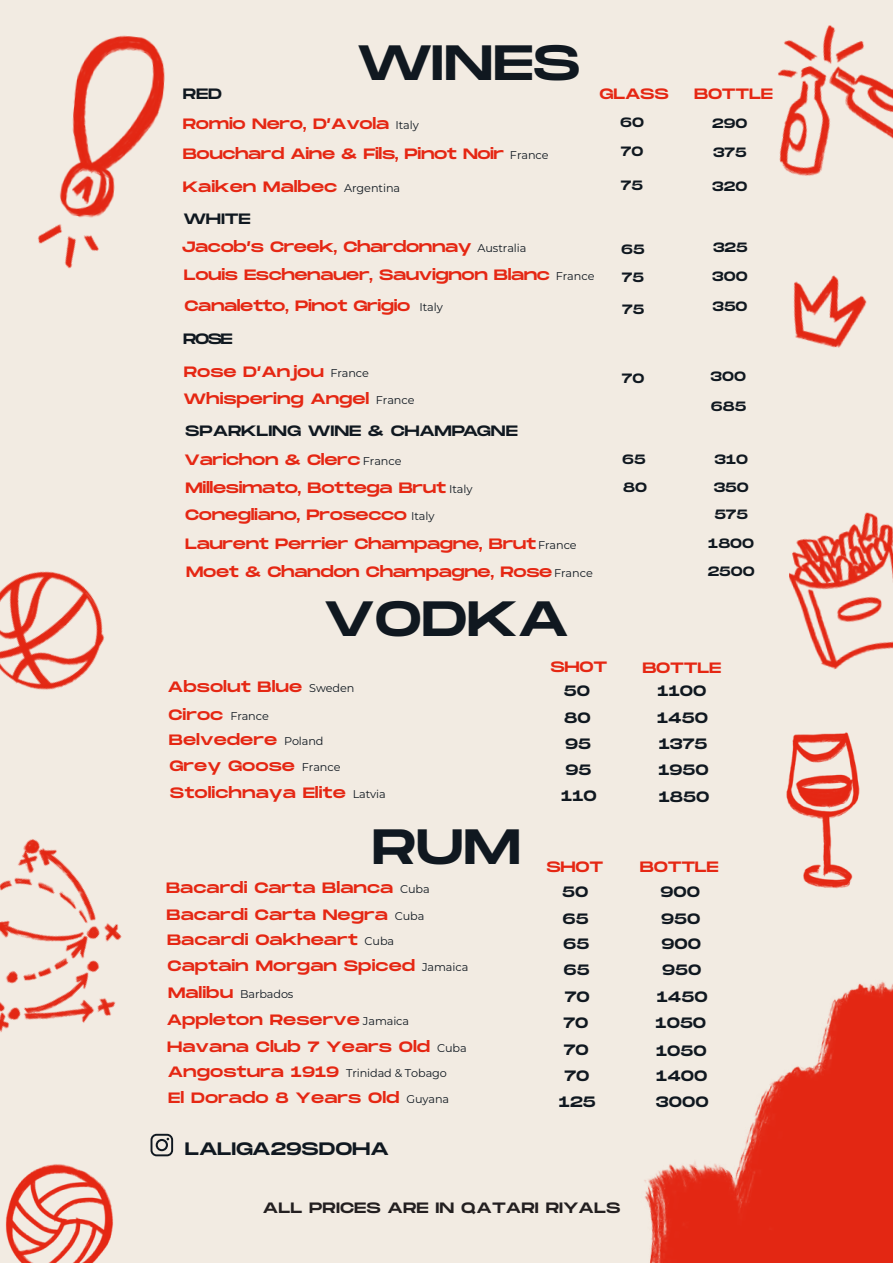
<style>
.page{position:relative;width:893px;height:1263px;background:#f2ebe2}
.page>*{position:absolute;margin:0;border:0;box-sizing:border-box;transform-origin:0 0}
.t1{font:49.5px "Monument Extended";letter-spacing:-.01em;color:#101820}
.t2{font:18px "Monument Extended";letter-spacing:-.01em;color:#101820}
.t3{font:15px/27.2px "Monument Extended";letter-spacing:-.02em;color:#e52713}
.t4{font:15px "Monument Extended";color:#e52713}
.t5{font:15px "Monument Extended";color:#101820}
.t6{font:15px "Monument Extended";color:#231f20}
.t7{font:13.5px/28.5px "Monument Extended";color:#101820}
.t8{font:11.25px "Montserrat";letter-spacing:-.005em;color:#101820}
.s1{font-family:"Montserrat";font-size:11.25px;color:#101820}
.s2{font-family:"Monument Extended";font-size:15px;color:#e52713}
</style>
<div class="page">
<img style="left:64px;top:244px;width:35px;height:25px">
<img style="left:37px;top:35px;width:128px;height:209px">
<img style="left:5px;top:1164px;width:108px;height:99px">
<img style="left:12px;top:839px;width:110px;height:184px">
<img style="left:778px;top:25px;width:115px;height:151px">
<img style="left:644px;top:813px;width:249px;height:450px">
<img style="left:793px;top:275px;width:74px;height:73px">
<svg style="left:151px;top:1134px;width:22px;height:22px"></svg>
<img style="left:1px;top:520px;width:892px;height:293px">
<div style="left:117px;top:487px;width:672px;height:261px;background:#f2ebe2"></div>
<img style="left:0;top:590px;width:12px;height:625px">
<p class="t5" style="left:183px;top:83px;width:41px">RED</p>
<h1 class="t1" style="left:357px;top:27px;width:225px">WINES</h1>
<p class="t3" style="left:183px;top:110px;width:208px">Romio Nero, D’Avola</p>
<p class="t8" style="left:395px;top:117px;width:25px">Italy</p>
<p class="t3" style="left:183px;top:140px;width:367px">Bouchard Aine &amp; Fils, Pinot Noir <span class="s1">France</span></p>
<p class="t4" style="left:183px;top:176px;width:156px">Kaiken Malbec</p>
<p class="t8" style="left:344px;top:180px;width:58px">Argentina</p>
<p class="t3" style="left:600px;top:80px;width:71px">GLASS</p>
<p class="t3" style="left:694px;top:80px;width:80px">BOTTLE</p>
<p class="t7" style="left:620px;top:108px;width:25px">60<br>70</p>
<p class="t7" style="left:621px;top:171px;width:24px">75</p>
<p class="t7" style="left:712px;top:109px;width:37px">290<br>375</p>
<p class="t7" style="left:712px;top:172px;width:37px">320</p>
<p class="t5" style="left:183px;top:208px;width:69px">WHI E</p>
<p class="t5" style="left:225px;top:208px;width:15px">T</p>
<p class="t3" style="left:182px;top:233px;width:370px">Jacob’s Creek, Chardonnay<br>Louis Eschenauer, Sauvignon Blanc</p>
<p class="t3" style="left:185px;top:292px;width:227px">Canaletto, Pinot Grigio</p>
<p class="t8" style="left:477px;top:240px;width:50px">Australia</p>
<p class="t8" style="left:556px;top:268px;width:40px">France</p>
<p class="t8" style="left:419px;top:300px;width:25px">Italy</p>
<p class="t5" style="left:183px;top:328px;width:51px">ROSE</p>
<p class="t3" style="left:183px;top:358px;width:187px">Rose D’Anjou<br>Whispering Angel</p>
<p class="t8" style="left:330px;top:365px;width:40px">France</p>
<p class="t8" style="left:376px;top:392px;width:40px">France</p>
<p class="t5" style="left:185px;top:420px;width:334px">SPARKLING WINE &amp; CHAMPAGNE</p>
<p class="t8" style="left:363px;top:453px;width:40px">France</p>
<p class="t8" style="left:449px;top:481px;width:25px">Italy</p>
<p class="t8" style="left:411px;top:508px;width:25px">Italy</p>
<p class="t3" style="left:185px;top:446px;width:177px">Varichon &amp; Clerc</p>
<p class="t3" style="left:185px;top:473px;width:263px">Millesimato, Bottega Brut<br>Conegliano, Prosecco</p>
<p class="t3" style="left:185px;top:530px;width:369px;line-height:27.6px">Laurent Perrier Champagne, Brut<br>Moet &amp; Chandon Champagne, Rose</p>
<p class="t8" style="left:538px;top:538px;width:40px">France</p>
<p class="t8" style="left:554px;top:565px;width:40px">France</p>
<h1 class="t1" style="left:324px;top:583px;width:247px">VODKA</h1>
<p class="t7" style="left:621px;top:234px;width:25px">65<br>75</p>
<p class="t7" style="left:622px;top:294px;width:24px">75</p>
<p class="t7" style="left:712px;top:233px;width:37px">325<br>300</p>
<p class="t7" style="left:712px;top:291px;width:37px">350</p>
<p class="t7" style="left:622px;top:363px;width:24px">70</p>
<p class="t7" style="left:711px;top:362px;width:37px">300</p>
<p class="t7" style="left:711px;top:392px;width:37px">685</p>
<p class="t7" style="left:622px;top:445px;width:25px">65</p>
<p class="t7" style="left:714px;top:445px;width:35px">310</p>
<p class="t7" style="left:623px;top:473px;width:25px">80</p>
<p class="t7" style="left:714px;top:472px;width:37px">350</p>
<p class="t7" style="left:708px;top:499px;width:47px;line-height:29.1px;text-align:center">575<br>1800</p>
<p class="t7" style="left:708px;top:557px;width:49px">2500</p>
<p class="t3" style="left:550px;top:653px;width:58px">SHOT</p>
<p class="t3" style="left:642px;top:653px;width:80px">BOTTLE</p>
<p class="t4" style="left:168px;top:676px;width:188px">Absolut Blue <span class="s1">Sweden</span></p>
<p class="t5" style="left:564px;top:680px;width:28px">50</p>
<p class="t5" style="left:658px;top:680px;width:50px">1100</p>
<p class="t8" style="left:168px;top:708px;width:102px"><span class="s2">Ciroc</span> France</p>
<p class="t5" style="left:564px;top:707px;width:28px">80</p>
<p class="t5" style="left:657px;top:707px;width:52px">1450</p>
<p class="t4" style="left:169px;top:728px;width:156px">Belvedere <span class="s1">Poland</span></p>
<p class="t5" style="left:565px;top:732px;width:27px">95</p>
<p class="t5" style="left:659px;top:732px;width:50px">1375</p>
<p class="t4" style="left:169px;top:755px;width:172px">Grey Goose <span class="s1">France</span></p>
<p class="t5" style="left:566px;top:758px;width:27px">95</p>
<p class="t5" style="left:658px;top:759px;width:52px">1950</p>
<p class="t4" style="left:170px;top:781px;width:217px">Stolichnaya Elite <span class="s1">Latvia</span></p>
<p class="t5" style="left:561px;top:785px;width:37px">110</p>
<p class="t5" style="left:659px;top:785px;width:52px">1850</p>
<h1 class="t1" style="left:372px;top:811px;width:151px">RUM</h1>
<p class="t3" style="left:546px;top:852px;width:58px">SHOT</p>
<p class="t3" style="left:640px;top:853px;width:80px">BOTTLE</p>
<p class="t4" style="left:166px;top:876px;width:265px">Bacardi Carta Blanca <span class="s1">Cuba</span></p>
<p class="t5" style="left:562px;top:880px;width:28px">50</p>
<p class="t5" style="left:660px;top:880px;width:41px">900</p>
<p class="t4" style="left:167px;top:904px;width:259px">Bacardi Carta Negra <span class="s1">Cuba</span></p>
<p class="t5" style="left:563px;top:907px;width:28px">65</p>
<p class="t5" style="left:661px;top:908px;width:41px">950</p>
<p class="t4" style="left:167px;top:929px;width:229px">Bacardi Oakheart <span class="s1">Cuba</span></p>
<p class="t5" style="left:563px;top:933px;width:28px">65</p>
<p class="t5" style="left:661px;top:933px;width:41px">900</p>
<p class="t4" style="left:168px;top:955px;width:302px">Captain Morgan Spiced <span class="s1">Jamaica</span></p>
<p class="t5" style="left:564px;top:959px;width:28px">65</p>
<p class="t5" style="left:662px;top:959px;width:41px">950</p>
<p class="t8" style="left:168px;top:986px;width:127px"><span class="s2">Malibu</span> Barbados</p>
<p class="t5" style="left:565px;top:985px;width:27px">70</p>
<p class="t5" style="left:657px;top:986px;width:52px">1450</p>
<p class="t4" style="left:167px;top:1008px;width:244px">Appleton Reserve <span class="s1">Jamaica</span></p>
<p class="t5" style="left:563px;top:1012px;width:27px">70</p>
<p class="t5" style="left:655px;top:1012px;width:52px">1050</p>
<p class="t4" style="left:167px;top:1035px;width:301px">Havana Club 7 Years Old <span class="s1">Cuba</span></p>
<p class="t5" style="left:564px;top:1039px;width:27px">70</p>
<p class="t5" style="left:656px;top:1039px;width:52px">1050</p>
<p class="t8" style="left:168px;top:1065px;width:281px"><span class="s2">Angostura 1919</span> Trinidad &amp; Tobago</p>
<p class="t5" style="left:564px;top:1064px;width:27px">70</p>
<p class="t5" style="left:656px;top:1064px;width:53px">1400</p>
<p class="t4" style="left:168px;top:1087px;width:282px">El Dorado 8 Years Old <span class="s1">Guyana</span></p>
<p class="t5" style="left:559px;top:1090px;width:38px">125</p>
<p class="t5" style="left:656px;top:1091px;width:54px">3000</p>
<p class="t2" style="left:185px;top:1135px;width:206px">LALIGA29SDOHA</p>
<p class="t6" style="left:263px;top:1196px;width:359px">ALL PRICES ARE IN QATARI RIYALS</p>
</div>
